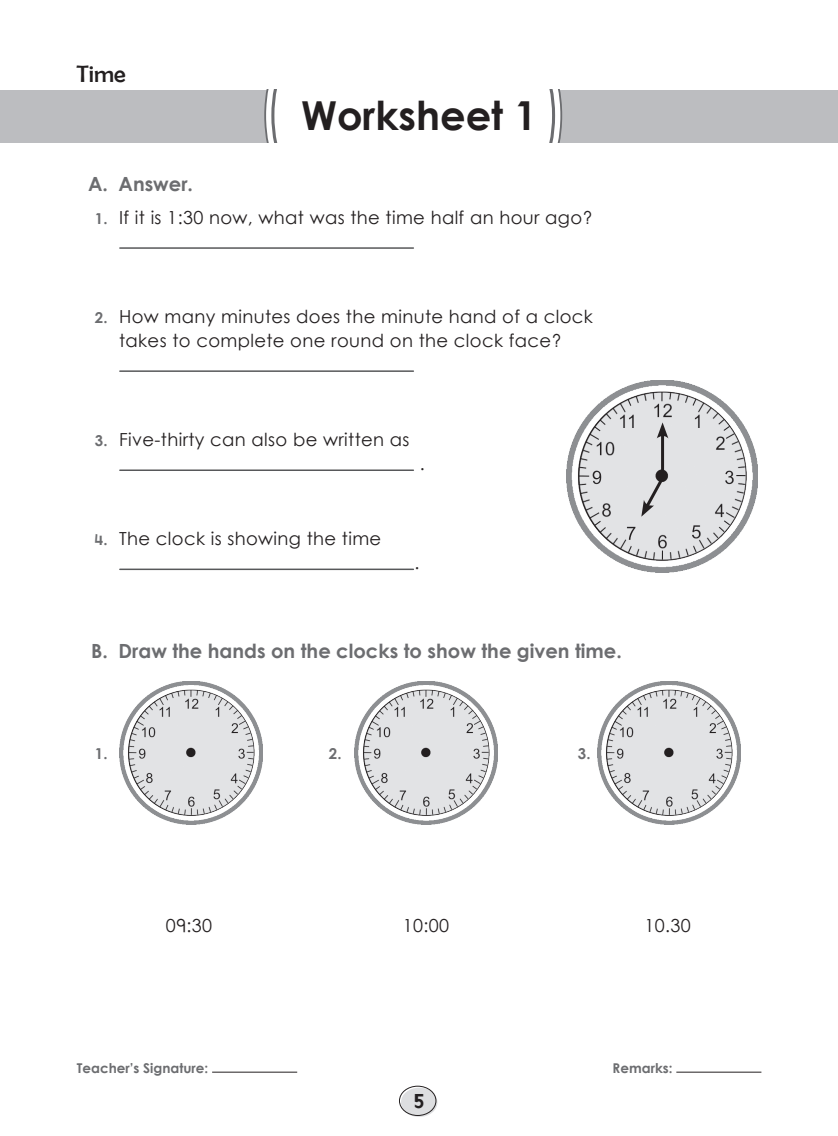
<style>
.page{position:relative;width:838px;height:1136px;background:#fff}
.page>*{position:absolute;margin:0;border:0;box-sizing:border-box;transform-origin:0 0}
.Rubric{font:39.9px "Century Gothic Bold New";color:#231f20}
.Chapter_heading{font:24px "Berlin Sans FB";color:#231f20}
.Rubric-2{font:19.5px "Century Gothic Bold New";color:#6c6d70}
.t1{font:19.5px "Century Gothic Bold New";color:#231f20}
.Sub_rubric{font:18px/24px "Century Gothic Regular New";letter-spacing:.02em;color:#231f20;text-align:center}
.Sub_rubric-2{font:15px "Century Gothic Bold New";color:#6c6d70}
.t2{font:13.5px "Century Gothic Bold New";color:#6c6d70}
.s1{font-family:"Century Gothic Bold New";font-size:15px;color:#6c6d70}
</style>
<div class="page">
<hr style="left:212px;top:1071px;width:85px;height:1px;background:#231f20">
<hr style="left:676px;top:1071px;width:85px;height:1px;background:#231f20">
<div style="left:401px;top:1087px;width:36px;height:29px;background:#dddee0;border-radius:50%"></div>
<div style="left:399px;top:1085px;width:37px;height:30px;border:1px solid #231f20;border-radius:50%"></div>
<hr style="left:120px;top:247px;width:293px;height:2px;background:#57585a">
<hr style="left:120px;top:370px;width:293px;height:2px;background:#57585a">
<hr style="left:120px;top:469px;width:293px;height:2px;background:#57585a">
<hr style="left:120px;top:568px;width:293px;height:2px;background:#57585a">
<img style="left:119px;top:681px;width:144px;height:143px">
<img style="left:354px;top:681px;width:144px;height:143px">
<img style="left:597px;top:681px;width:144px;height:143px">
<img style="left:566px;top:381px;width:192px;height:191px">
<svg style="left:641px;top:422px;width:27px;height:94px;background:#c0c0c2"></svg>
<div style="left:0;top:90px;width:838px;height:52px;background:#bcbdc0"></div>
<div style="left:264px;top:90px;width:298px;height:52px;background:#fff"></div>
<p class="Chapter_heading" style="left:77px;top:60px;width:51px">Time</p>
<p class="Rubric" style="left:301px;top:85px;width:237px">Worksheet 1</p>
<p class="Rubric-2" style="left:88px;top:169px;width:106px">A. Answer.</p>
<p class="Sub_rubric" style="left:95px;top:205px;width:500px"><span class="s1">1.</span> If it is 1:30 now, what was the time half an hour ago?</p>
<p class="Sub_rubric" style="left:95px;top:304px;width:499px"><span class="s1">2.</span> How many minutes does the minute hand of a clock takes to complete one round on the clock face?</p>
<p class="Sub_rubric" style="left:95px;top:427px;width:316px"><span class="s1">3.</span> Five-thirty can also be written as</p>
<p class="Sub_rubric" style="left:420px;top:451px;width:6px">.</p>
<p class="Sub_rubric" style="left:95px;top:526px;width:288px"><span class="s1">4.</span> The clock is showing the time</p>
<p class="Sub_rubric" style="left:414px;top:550px;width:6px">.</p>
<p class="Rubric-2" style="left:91px;top:636px;width:532px">B. Draw the hands on the clocks to show the given time.</p>
<p class="Sub_rubric-2" style="left:95px;top:742px;width:14px">1.</p>
<p class="Sub_rubric-2" style="left:329px;top:742px;width:14px">2.</p>
<p class="Sub_rubric-2" style="left:578px;top:742px;width:14px">3.</p>
<p class="Sub_rubric" style="left:166px;top:913px;width:48px">09:30</p>
<p class="Sub_rubric" style="left:403px;top:913px;width:48px">10:00</p>
<p class="Sub_rubric" style="left:644px;top:913px;width:48px">10.30</p>
<p class="t2" style="left:77px;top:1057px;width:133px">Teacher’s Signature:</p>
<p class="t2" style="left:612px;top:1057px;width:61px">Remarks:</p>
<p class="t1" style="left:413px;top:1085px;width:12px">5</p>
</div>
